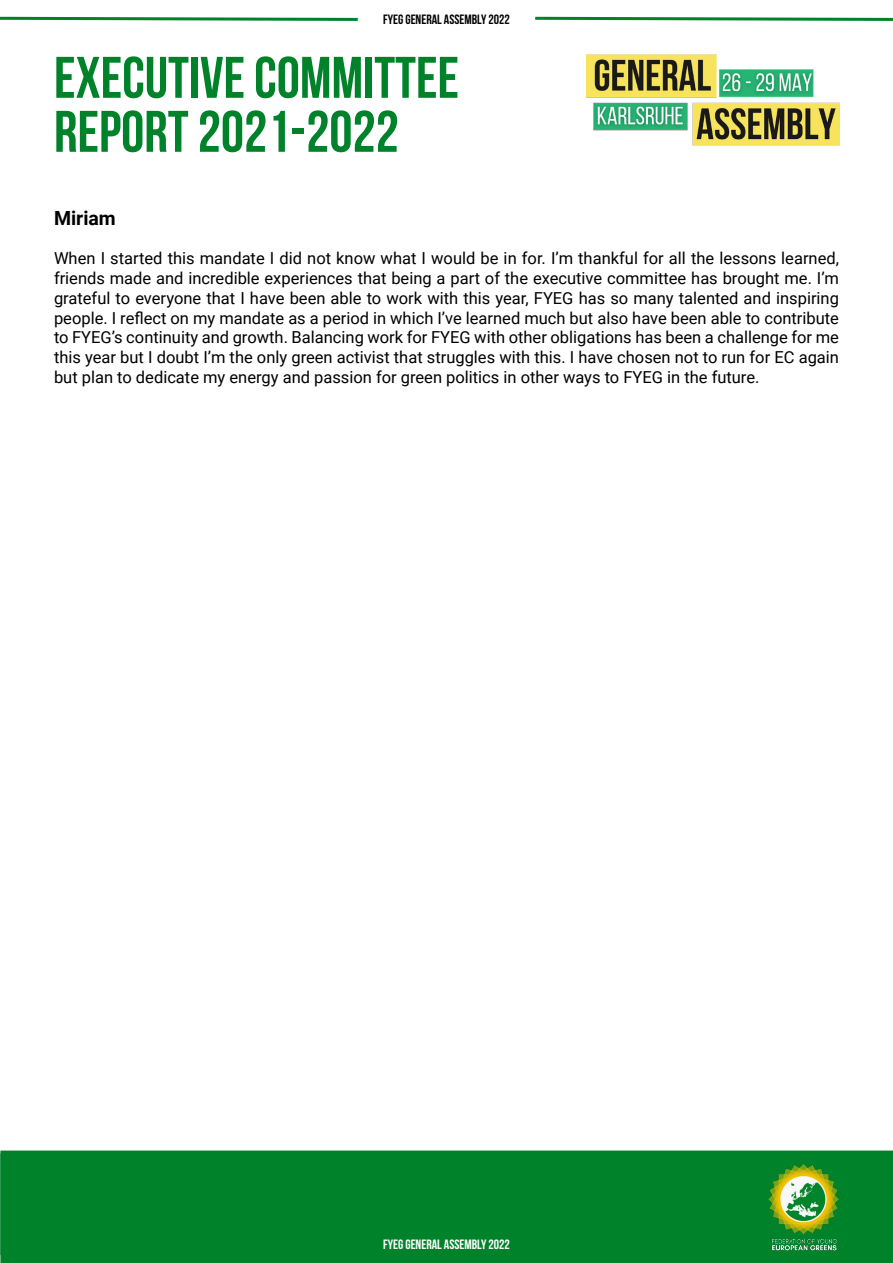
<style>
.page{position:relative;width:893px;height:1263px;background:#fff}
.page>*{position:absolute;margin:0;border:0;box-sizing:border-box;transform-origin:0 0}
.t1{font:700 58.5px/54px "Bebas Neue";color:#00822b}
.t2{font:700 19.5px "Roboto";color:#000}
.t3{font:16.5px/19.8px "Roboto";color:#000;text-align:justify}
.t4{font:700 13.5px "Bebas Neue";color:#fff}
.t5{font:700 13.5px "Bebas Neue";color:#000}
</style>
<div class="page">
<div style="left:0;top:1151px;width:893px;height:112px;background:#00822b"></div>
<img style="left:586px;top:54px;width:253px;height:92px">
<img style="left:758px;top:1162px;width:90px;height:90px">
<svg style="left:0;top:16px;width:358px;height:5px"></svg>
<svg style="left:535px;top:16px;width:358px;height:5px"></svg>
<p class="t5" style="left:383px;top:11px;width:128px">FYEG GENERAL ASSEMBLY 2022</p>
<h1 class="t1" style="left:54px;top:50px;width:406px">EXECUTIVE COMMITTEE<br>REPORT 2021-2022</h1>
<p class="t2" style="left:54px;top:204px;width:63px">Miriam</p>
<p class="t3" style="left:54px;top:248px;width:786px">When I started this mandate I did not know what I would be in for. I’m thankful for all the lessons learned, friends made and incredible experiences that being a part of the executive committee has brought me. I’m grateful to everyone that I have been able to work with this year, FYEG has so many talented and inspiring people. I reflect on my mandate as a period in which I’ve learned much but also have been able to contribute to FYEG’s continuity and growth. Balancing work for FYEG with other obligations has been a challenge for me this year but I doubt I’m the only green activist that struggles with this. I have chosen not to run for EC again but plan to dedicate my energy and passion for green politics in other ways to FYEG in the future.</p>
<p class="t4" style="left:383px;top:1237px;width:128px">FYEG GENERAL ASSEMBLY 2022</p>
</div>
